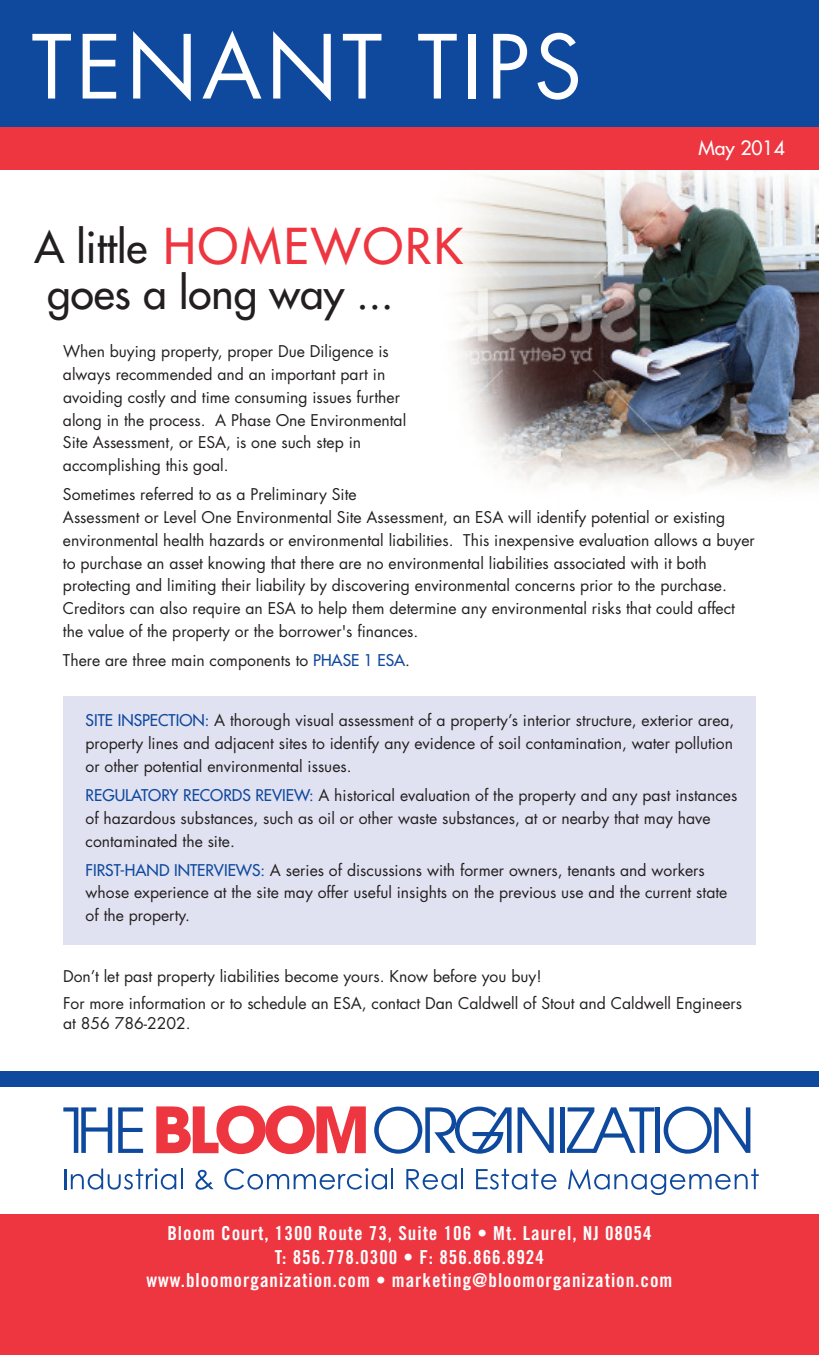
<style>
.page{position:relative;width:819px;height:1355px;background:#fff}
.page>*{position:absolute;margin:0;border:0;box-sizing:border-box;transform-origin:0 0}
.t1{font:85.75px "Futura";letter-spacing:.05em;color:#fff}
.t2{font:48.12px "Futura";letter-spacing:.05em;color:#ee3640}
.t3{font:42.52px "Futura";color:#231f20}
.t4{font:19.25px/23.1px "Trade Gothic Bold Cond Twenty";letter-spacing:.05em;color:#fff;text-align:center}
.t5{font:19.25px "Futura";color:#fff}
.t6{font:15.75px/22.8px "Futura";color:#231f20}
.s1{color:#0f499d}
</style>
<div class="page">
<div style="left:63px;top:696px;width:693px;height:249px;background:#e1e2f1"></div>
<img style="left:451px;top:170px;width:368px;height:317px">
<div style="left:0;top:0;width:819px;height:136px;background:#0f499d"></div>
<hr style="left:64px;top:1169px;width:2px;height:20px;background:#0f499d">
<svg style="left:71px;top:1168px;width:105px;height:21px"></svg>
<hr style="left:181px;top:1168px;width:2px;height:21px;background:#0f499d">
<svg style="left:196px;top:1169px;width:18px;height:20px"></svg>
<svg style="left:224px;top:1168px;width:163px;height:21px"></svg>
<hr style="left:391px;top:1168px;width:2px;height:21px;background:#0f499d">
<svg style="left:406px;top:1169px;width:51px;height:20px"></svg>
<hr style="left:461px;top:1168px;width:2px;height:21px;background:#0f499d">
<svg style="left:476px;top:1168px;width:81px;height:21px"></svg>
<svg style="left:568px;top:1168px;width:191px;height:27px"></svg>
<svg style="left:518px;top:1107px;width:36px;height:45px"></svg>
<svg style="left:374px;top:1106px;width:138px;height:47px"></svg>
<div style="left:560px;top:1107px;width:5px;height:45px;background:#0f499d"></div>
<svg style="left:567px;top:1107px;width:88px;height:45px"></svg>
<hr style="left:655px;top:1107px;width:4px;height:45px;background:#0f499d">
<svg style="left:664px;top:1106px;width:86px;height:47px"></svg>
<svg style="left:63px;top:1107px;width:49px;height:45px"></svg>
<svg style="left:118px;top:1107px;width:25px;height:45px"></svg>
<svg style="left:156px;top:1105px;width:210px;height:49px"></svg>
<div style="left:0;top:1214px;width:819px;height:140px;background:#ee3640"></div>
<div style="left:0;top:1071px;width:819px;height:16px;background:#0f499d"></div>
<div style="left:0;top:128px;width:819px;height:42px;background:#ee3640"></div>
<h1 class="t1" style="left:32px;top:28px;width:552px">TENANT TIPS</h1>
<h3 class="t3" style="left:34px;top:226px;width:114px">A little</h3>
<h2 class="t2" style="left:163px;top:223px;width:301px">HOMEWORK</h2>
<h3 class="t3" style="left:47px;top:272px;width:348px">goes a long way ...</h3>
<p class="t5" style="left:698px;top:138px;width:88px">May 2014</p>
<p class="t6" style="left:63px;top:341px;width:345px">When buying property, proper Due Diligence is always recommended and an important part in avoiding costly and time consuming issues further along in the process. A Phase One Environmental Site Assessment, or ESA, is one such step in accomplishing this goal.</p>
<p class="t6" style="left:63px;top:484px;width:693px">Sometimes referred to as a Preliminary Site<br>Assessment or Level One Environmental Site Assessment, an ESA will identify potential or existing environmental health hazards or environmental liabilities. This inexpensive evaluation allows a buyer to purchase an asset knowing that there are no environmental liabilities associated with it both protecting and limiting their liability by discovering environmental concerns prior to the purchase.<br>Creditors can also require an ESA to help them determine any environmental risks that could affect the value of the property or the borrower's finances.</p>
<p class="t6" style="left:63px;top:650px;width:349px">There are three main components to <span class="s1">PHASE 1 ESA</span>.</p>
<p class="t6" style="left:86px;top:710px;width:650px;text-align:justify"><span class="s1">SITE INSPECTION:</span> A thorough visual assessment of a property’s interior structure, exterior area, property lines and adjacent sites to identify any evidence of soil contamination, water pollution or other potential environmental issues.</p>
<p class="t6" style="left:86px;top:785px;width:653px"><span class="s1">REGULATORY RECORDS REVIEW:</span> A historical evaluation of the property and any past instances of hazardous substances, such as oil or other waste substances, at or nearby that may have contaminated the site.</p>
<p class="t6" style="left:86px;top:859px;width:643px"><span class="s1">FIRST-HAND INTERVIEWS:</span> A series of discussions with former owners, tenants and workers whose experience at the site may offer useful insights on the previous use and the current state of the property.</p>
<p class="t6" style="left:63px;top:963px;width:681px;line-height:26.9px">Don’t let past property liabilities become yours. Know before you buy!<br>For more information or to schedule an ESA, contact Dan Caldwell of Stout and Caldwell Engineers</p>
<p class="t6" style="left:63px;top:1013px;width:129px">at 856 786-2202.</p>
<p class="t4" style="left:147px;top:1223px;width:527px">Bloom Court, 1300 Route 73, Suite 106 • Mt. Laurel, NJ 08054<br>T: 856.778.0300 • F: 856.866.8924<br>www.bloomorganization.com • marketing@bloomorganization.com</p>
</div>
